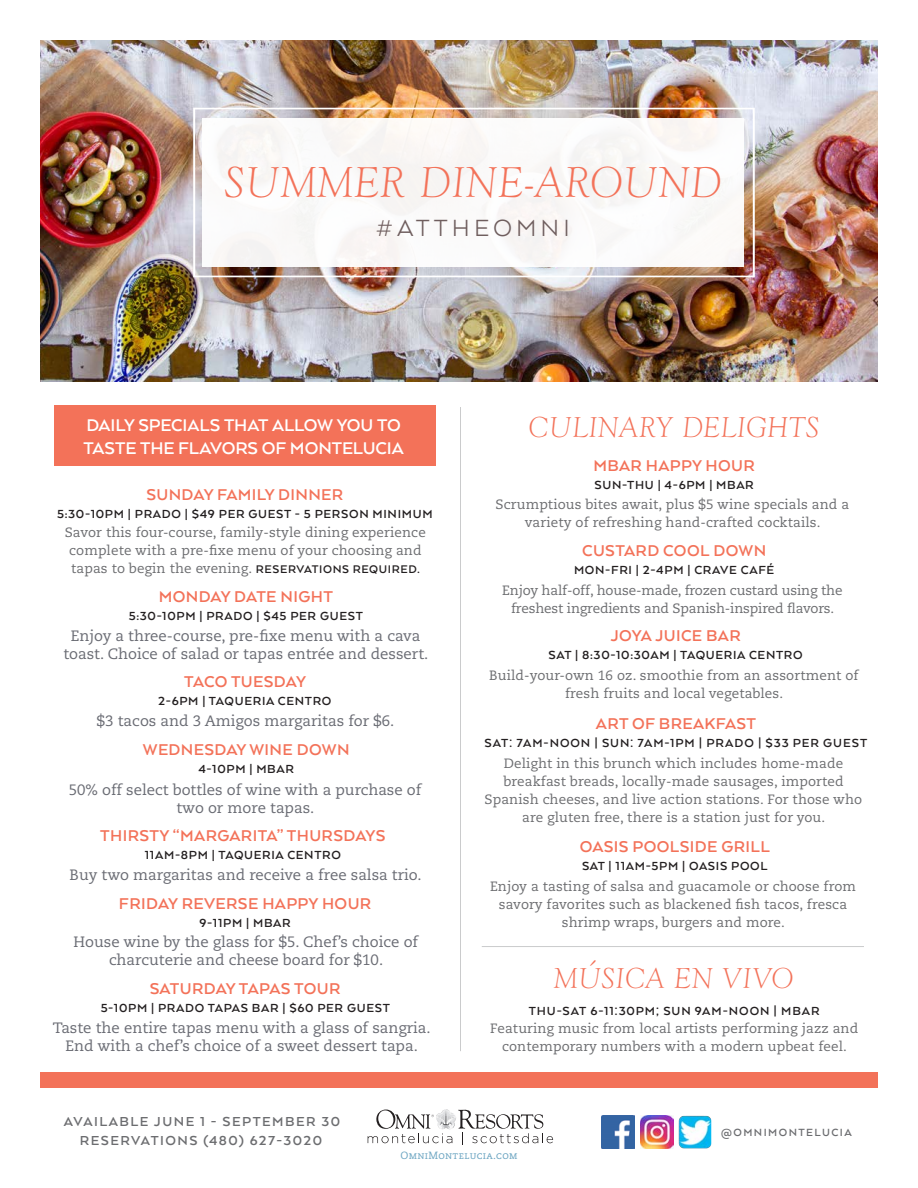
<style>
.page{position:relative;width:918px;height:1188px;background:#fff}
.page>*{position:absolute;margin:0;border:0;box-sizing:border-box;transform-origin:0 0}
.t1{font:italic 300 45px "Goudy";color:#f37259}
.t2{font:italic 300 30px "Goudy";color:#f37259}
.t3{font:27px "Arquitecta";letter-spacing:.15em;color:#6f5e5e}
.JOYA_SPA_SUB_HEADERS{font:700 19.5px/22.5px "Arquitecta";letter-spacing:-.01em;color:#fff}
.EVENT_TITLE-CULINARY{font:700 18px "Arquitecta";letter-spacing:.02em;color:#f37259}
.Main_Text{font:15px/18px "Caecilia LT Pro 55 Roman";color:#696b73;text-align:center}
.SUB_HEADER{font:700 15px "Arquitecta";letter-spacing:.1em;color:#6c6d70}
.MAIN_TEXT{font:13.5px/18px "Caecilia LT Pro 55 Roman";letter-spacing:.01em;color:#6c6d70;text-align:center}
.TIMES___LOCATIONS{font:700 13.5px "Arquitecta";letter-spacing:.05em;color:#231f20}
.MAIN_TEXT-2{font:13.5px/18px "Caecilia LT Pro 55 Roman";letter-spacing:-.01em;color:#6c6d70;text-align:center}
.SOCIAL_TEXT{font:700 12px "Arquitecta";letter-spacing:.12em;color:#6c6d70}
.SITE_URL{font:10.5px "Caecilia LT Pro 55 Roman";letter-spacing:.025em;color:#6da6c2}
.s1{font-family:"Arquitecta";font-weight:700;font-size:12.75px;color:#231f20}
.s2{font-family:"Arquitecta";font-weight:700;color:#231f20}
</style>
<div class="page">
<div style="left:41px;top:1073px;width:837px;height:15px;background:#f37259"></div>
<div style="left:55px;top:405px;width:381px;height:60px;background:#f37259"></div>
<img style="left:40px;top:40px;width:838px;height:341px">
<img style="left:193px;top:108px;width:562px;height:169px">
<div style="left:202px;top:118px;width:542px;height:149px;background:#fbf9f8"></div>
<svg style="left:368px;top:1109px;width:185px;height:36px"></svg>
<img style="left:602px;top:1115px;width:32px;height:33px">
<img style="left:640px;top:1115px;width:33px;height:33px">
<img style="left:678px;top:1115px;width:33px;height:33px">
<hr style="left:460px;top:407px;width:1px;height:644px;background:#cacbcc">
<hr style="left:482px;top:946px;width:382px;height:1px;background:#cacbcc">
<p class="t1" style="left:224px;top:154px;width:500px">SUMMER DINE-AROUND</p>
<p class="t3" style="left:376px;top:211px;width:196px">#ATTHEOMNI</p>
<p class="JOYA_SPA_SUB_HEADERS" style="left:83px;top:413px;width:322px">DAILY SPECIALS THAT ALLOW YOU TO<br>TASTE THE FLAVORS OF MONTELUCIA</p>
<p class="EVENT_TITLE-CULINARY" style="left:146px;top:483px;width:198px">SUNDAY FAMILY DINNER</p>
<p class="TIMES___LOCATIONS" style="left:57px;top:505px;width:377px">5:30-10PM | PRADO | $49 PER GUEST - 5 PERSON MINIMUM</p>
<p class="MAIN_TEXT" style="left:65px;top:523px;width:363px">Savor this four-course, family-style dining experience complete with a pre-fixe menu of your choosing and tapas to begin the evening. <span class="s1">RESERVATIONS REQUIRED.</span></p>
<p class="EVENT_TITLE-CULINARY" style="left:159px;top:585px;width:176px">MONDAY DATE NIGHT</p>
<p class="TIMES___LOCATIONS" style="left:129px;top:607px;width:236px">5:30-10PM | PRADO | $45 PER GUEST</p>
<p class="Main_Text" style="left:63px;top:626px;width:366px">Enjoy a three-course, pre-fixe menu with a cava toast. Choice of salad or tapas entrée and dessert.</p>
<p class="EVENT_TITLE-CULINARY" style="left:184px;top:671px;width:123px">TACO TUESDAY</p>
<p class="TIMES___LOCATIONS" style="left:158px;top:693px;width:175px">2-6PM | TAQUERIA CENTRO</p>
<p class="EVENT_TITLE-CULINARY" style="left:143px;top:738px;width:208px">WEDNESDAY WINE DOWN</p>
<p class="TIMES___LOCATIONS" style="left:198px;top:760px;width:97px">4-10PM | MBAR</p>
<p class="Main_Text" style="left:97px;top:712px;width:299px">$3 tacos and 3 Amigos margaritas for $6.</p>
<p class="Main_Text" style="left:69px;top:780px;width:354px">50% off select bottles of wine with a purchase of two or more tapas.</p>
<p class="EVENT_TITLE-CULINARY" style="left:100px;top:825px;width:287px">THIRSTY “MARGARITA” THURSDAYS</p>
<p class="TIMES___LOCATIONS" style="left:145px;top:847px;width:198px">11AM-8PM | TAQUERIA CENTRO</p>
<p class="EVENT_TITLE-CULINARY" style="left:119px;top:892px;width:254px">FRIDAY REVERSE HAPPY HOUR</p>
<p class="TIMES___LOCATIONS" style="left:200px;top:914px;width:93px">9-11PM | MBAR</p>
<p class="Main_Text" style="left:70px;top:866px;width:354px">Buy two margaritas and receive a free salsa trio.</p>
<p class="Main_Text" style="left:74px;top:933px;width:346px">House wine by the glass for $5. Chef’s choice of charcuterie and cheese board for $10.</p>
<p class="EVENT_TITLE-CULINARY" style="left:150px;top:977px;width:192px">SATURDAY TAPAS TOUR</p>
<p class="TIMES___LOCATIONS" style="left:101px;top:1000px;width:291px">5-10PM | PRADO TAPAS BAR | $60 PER GUEST</p>
<p class="Main_Text" style="left:53px;top:1019px;width:379px">Taste the entire tapas menu with a glass of sangria.<br>End with a chef’s choice of a sweet dessert tapa.</p>
<p class="SUB_HEADER" style="left:64px;top:1112px;width:278px">AVAILABLE JUNE 1 - SEPTEMBER 30</p>
<p class="SUB_HEADER" style="left:80px;top:1131px;width:244px">RESERVATIONS (480) 627-3020</p>
<p class="t2" style="left:528px;top:409px;width:293px">CULINARY DELIGHTS</p>
<p class="EVENT_TITLE-CULINARY" style="left:593px;top:454px;width:163px">MBAR HAPPY HOUR</p>
<p class="TIMES___LOCATIONS" style="left:594px;top:476px;width:161px">SUN-THU | 4-6PM | MBAR</p>
<p class="MAIN_TEXT" style="left:496px;top:495px;width:355px">Scrumptious bites await, plus $5 wine specials and a variety of refreshing hand-crafted cocktails.</p>
<p class="EVENT_TITLE-CULINARY" style="left:582px;top:539px;width:186px">CUSTARD COOL DOWN</p>
<p class="TIMES___LOCATIONS" style="left:574px;top:561px;width:202px">MON-FRI | 2-4PM | CRAVE CAFÉ</p>
<p class="MAIN_TEXT-2" style="left:502px;top:581px;width:342px">Enjoy half-off, house-made, frozen custard using the freshest ingredients and Spanish-inspired flavors.</p>
<p class="EVENT_TITLE-CULINARY" style="left:610px;top:625px;width:132px">JOYA JUICE BAR</p>
<p class="TIMES___LOCATIONS" style="left:549px;top:647px;width:256px">SAT | 8:30-10:30AM | TAQUERIA CENTRO</p>
<p class="MAIN_TEXT" style="left:489px;top:667px;width:371px">Build-your-own 16 oz. smoothie from an assortment of fresh fruits and local vegetables.</p>
<p class="EVENT_TITLE-CULINARY" style="left:596px;top:713px;width:162px">ART OF BREAKFAST</p>
<p class="TIMES___LOCATIONS" style="left:484px;top:735px;width:384px">SAT: 7AM-NOON | SUN: 7AM-1PM | PRADO | $33 PER GUEST</p>
<p class="MAIN_TEXT" style="left:485px;top:754px;width:379px">Delight in this brunch which includes home-made breakfast breads, locally-made sausages, imported Spanish cheeses, and live action stations. For those who are gluten free, there is a station just for you.</p>
<p class="EVENT_TITLE-CULINARY" style="left:580px;top:835px;width:191px">OASIS POOLSIDE GRILL</p>
<p class="TIMES___LOCATIONS" style="left:582px;top:857px;width:187px">SAT | 11AM-5PM | OASIS POOL</p>
<p class="MAIN_TEXT" style="left:490px;top:877px;width:368px">Enjoy a tasting of salsa and guacamole or choose from savory favorites such as blackened fish tacos, fresca shrimp wraps, burgers and more.</p>
<p class="t2" style="left:554px;top:959px;width:242px">MÚSICA EN VIVO</p>
<p class="MAIN_TEXT" style="left:490px;top:1001px;width:369px"><span class="s2">THU-SAT 6-11:30PM; SUN 9AM-NOON | MBAR<br></span>Featuring music from local artists performing jazz and contemporary numbers with a modern upbeat feel.</p>
<p class="SOCIAL_TEXT" style="left:721px;top:1125px;width:132px">@OMNIMONTELUCIA</p>
<p class="SITE_URL" style="left:401px;top:1149px;width:118px">OmniMontelucia.com</p>
</div>
